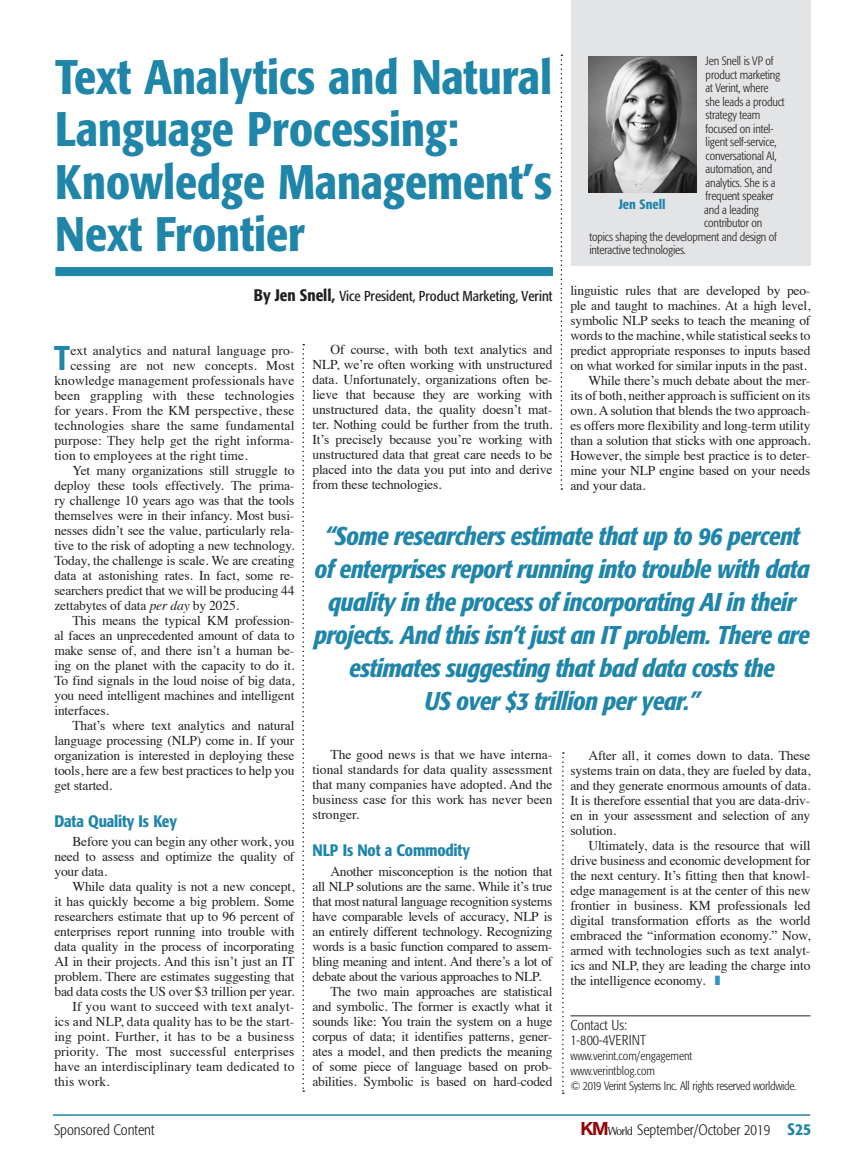
<style>
.page{position:relative;width:864px;height:1161px;background:#fff}
.page>*{position:absolute;margin:0;border:0;box-sizing:border-box;transform-origin:0 0}
.WP_Large_Head{font:500 condensed 48px/52.5px "Formata";color:#1f85a9}
.WP_Body_copy{font:700 condensed 36px "Nimbus San Nov T";color:#1f85a9}
.WP_Pull_Quote{font:italic 500 condensed 25.5px/33px "Formata";letter-spacing:-.02em;color:#1f85a9;text-align:center}
.WP_Subhead{font:500 condensed 16.5px "Formata";letter-spacing:-.01em;color:#1f85a9}
.t1{font:300 condensed 15px "Formata";color:#231f20}
.WP_Body_copy-2{font:condensed 14.25px "Formata";color:#231f20}
.WP_Author_bio{font:300 condensed 14.25px/15px "Formata";color:#231f20}
.WP_Body_copy-3{font:13.5px/15px "Times";letter-spacing:-.01em;color:#231f20;text-align:justify}
.WP_Body_copy-4{font:13.5px "Times";letter-spacing:.01em;color:#231f20}
.Gray_Box_Bio_name{font:500 condensed 13.5px "Formata";color:#1f85a9}
.Gray_Box_Bio{font:300 condensed 12px "Formata";letter-spacing:-.01em;color:#231f20}
.WP_Author_bio-2{font:300 condensed 12px/15px "Formata";letter-spacing:-.02em;color:#231f20}
.s1{font-weight:500;font-size:16.5px}
.s2{font-style:italic}
.s3{color:#3292c8}
.s4{font-family:"Nimbus San Nov T";font-weight:700;font-stretch:normal;font-size:19.5px;color:#940408}
.s5{font-family:"Rotis Semi Serif";font-weight:400;font-stretch:normal;font-size:12px}
.s6{font-weight:500;font-size:16.5px;color:#1f85a9}
</style>
<div class="page">
<hr style="left:53px;top:1114px;width:757px;height:2px;background:#1f85a9">
<svg style="left:562px;top:752px;width:2px;height:342px"></svg>
<svg style="left:561px;top:55px;width:1px;height:435px"></svg>
<hr style="left:570px;top:1016px;width:240px;height:1px;background:#231f20">
<svg style="left:302px;top:344px;width:2px;height:748px"></svg>
<div style="left:55px;top:267px;width:498px;height:9px;background:#1f85a9"></div>
<div style="left:571px;top:0;width:240px;height:265px;background:#e3e4e6"></div>
<img style="left:589px;top:56px;width:108px;height:136px">
<p class="Gray_Box_Bio" style="left:706px;top:54px;width:69px">Jen Snell is VP of</p>
<p class="Gray_Box_Bio" style="left:706px;top:67px;width:76px">product marketing</p>
<p class="Gray_Box_Bio" style="left:706px;top:81px;width:64px">at Verint, where</p>
<p class="Gray_Box_Bio" style="left:706px;top:94px;width:81px">she leads a product</p>
<p class="Gray_Box_Bio" style="left:706px;top:108px;width:56px">strategy team</p>
<p class="Gray_Box_Bio" style="left:706px;top:121px;width:69px">focused on intel-</p>
<p class="Gray_Box_Bio" style="left:706px;top:135px;width:72px">ligent self-service,</p>
<p class="Gray_Box_Bio" style="left:706px;top:148px;width:73px">conversational AI,</p>
<p class="Gray_Box_Bio" style="left:706px;top:162px;width:68px">automation, and</p>
<p class="Gray_Box_Bio" style="left:706px;top:175px;width:72px">analytics. She is a</p>
<p class="Gray_Box_Bio" style="left:706px;top:189px;width:70px">frequent speaker</p>
<p class="Gray_Box_Bio" style="left:704px;top:202px;width:56px">and a leading</p>
<p class="Gray_Box_Bio" style="left:704px;top:216px;width:60px">contributor on</p>
<p class="Gray_Box_Bio" style="left:589px;top:229px;width:189px">topics shaping the development and design of</p>
<p class="Gray_Box_Bio" style="left:589px;top:243px;width:98px">interactive technologies.</p>
<p class="WP_Large_Head" style="left:55px;top:50px;width:499px">Text Analytics and Natural<br>Language Processing:</p>
<p class="WP_Large_Head" style="left:55px;top:155px;width:499px">Knowledge Management’s<br>Next Frontier</p>
<p class="WP_Body_copy-2" style="left:254px;top:287px;width:300px"><span class="s1">By Jen Snell,</span> Vice President, Product Marketing, Verint</p>
<p class="Gray_Box_Bio_name" style="left:619px;top:196px;width:48px">Jen Snell</p>
<p class="WP_Body_copy-3" style="left:570px;top:281px;width:242px">linguistic rules that are developed by peo&shy;ple and taught to machines. At a high level, symbolic NLP seeks to teach the meaning of words to the machine, while statistical seeks to predict appropriate responses to inputs based on what worked for similar inputs in the past.</p>
<p class="WP_Body_copy-3" style="left:570px;top:371px;width:242px;text-indent:18px">While there’s much debate about the mer&shy;its of both, neither approach is sufficient on its own. A solution that blends the two approach&shy;es offers more flexibility and long-term utility than a solution that sticks with one approach.<br>However, the simple best practice is to deter&shy;mine your NLP engine based on your needs and your data.</p>
<p class="WP_Body_copy-3" style="left:312px;top:341px;width:242px;text-indent:18px">Of course, with both text analytics and NLP, we’re often working with unstructured data. Unfortunately, organizations often be&shy;lieve that because they are working with unstructured data, the quality doesn’t mat&shy;ter. Nothing could be further from the truth.<br>It’s precisely because you’re working with unstructured data that great care needs to be placed into the data you put into and derive from these technologies.</p>
<p class="WP_Body_copy" style="left:54px;top:336px;width:17px">T</p>
<p class="WP_Body_copy-4" style="left:70px;top:337px;width:225px">ext analytics and natural language pro-</p>
<p class="WP_Body_copy-4" style="left:70px;top:352px;width:226px">cessing are not new concepts. Most</p>
<p class="WP_Body_copy-4" style="left:54px;top:367px;width:242px">knowledge management professionals have</p>
<p class="WP_Body_copy-4" style="left:54px;top:382px;width:242px">been grappling with these technologies</p>
<p class="WP_Body_copy-4" style="left:54px;top:397px;width:241px">for years. From the KM perspective, these</p>
<p class="WP_Body_copy-4" style="left:54px;top:412px;width:242px">technologies share the same fundamental</p>
<p class="WP_Body_copy-4" style="left:54px;top:427px;width:241px">purpose: They help get the right informa-</p>
<p class="WP_Body_copy-4" style="left:54px;top:442px;width:195px">tion to employees at the right time.</p>
<p class="WP_Body_copy-3" style="left:54px;top:461px;width:242px;text-indent:18px">Yet many organizations still struggle to deploy these tools effectively. The prima&shy;ry challenge 10 years ago was that the tools themselves were in their infancy. Most busi&shy;nesses didn’t see the value, particularly rela&shy;tive to the risk of adopting a new technology.<br>Today, the challenge is scale. We are creating data at astonishing rates. In fact, some re&shy;searchers predict that we will be producing 44 zettabytes of data <span class="s2">per day</span> by 2025.</p>
<p class="WP_Body_copy-3" style="left:54px;top:611px;width:242px;text-indent:18px">This means the typical KM profession&shy;al faces an unprecedented amount of data to make sense of, and there isn’t a human be&shy;ing on the planet with the capacity to do it.<br>To find signals in the loud noise of big data, you need intelligent machines and intelligent interfaces.</p>
<p class="WP_Body_copy-3" style="left:54px;top:716px;width:242px;text-indent:18px">That’s where text analytics and natural language processing (NLP) come in. If your organization is interested in deploying these tools, here are a few best practices to help you get started.</p>
<p class="WP_Subhead" style="left:54px;top:811px;width:124px">Data Quality Is Key</p>
<p class="WP_Body_copy-3" style="left:54px;top:833px;width:242px;text-indent:18px">Before you can begin any other work, you need to assess and optimize the quality of your data.</p>
<p class="WP_Body_copy-3" style="left:54px;top:878px;width:242px;text-indent:18px">While data quality is not a new concept, it has quickly become a big problem. Some researchers estimate that up to 96 percent of enterprises report running into trouble with data quality in the process of incorporating AI in their projects. And this isn’t just an IT problem. There are estimates suggesting that bad data costs the US over $3 trillion per year.</p>
<p class="WP_Body_copy-3" style="left:54px;top:998px;width:242px;text-indent:18px">If you want to succeed with text analyt&shy;ics and NLP, data quality has to be the start&shy;ing point. Further, it has to be a business priority. The most successful enterprises have an interdisciplinary team dedicated to this work.</p>
<p class="WP_Pull_Quote" style="left:314px;top:519px;width:497px">“Some researchers estimate that up to 96 percent of enterprises report running into trouble with data quality in the process of incorporating AI in their projects. And this isn’t just an IT problem. There are estimates suggesting that bad data costs the<br>US over $3 trillion per year.”</p>
<p class="WP_Body_copy-3" style="left:312px;top:746px;width:242px;text-indent:18px">The good news is that we have interna&shy;tional standards for data quality assessment that many companies have adopted. And the business case for this work has never been stronger.</p>
<p class="WP_Subhead" style="left:312px;top:840px;width:159px">NLP Is Not a Commodity</p>
<p class="WP_Body_copy-3" style="left:312px;top:862px;width:242px;text-indent:18px">Another misconception is the notion that all NLP solutions are the same. While it’s true that most natural language recognition systems have comparable levels of accuracy, NLP is an entirely different technology. Recognizing words is a basic function compared to assem&shy;bling meaning and intent. And there’s a lot of debate about the various approaches to NLP.</p>
<p class="WP_Body_copy-3" style="left:312px;top:982px;width:242px;text-indent:18px">The two main approaches are statistical and symbolic. The former is exactly what it sounds like: You train the system on a huge corpus of data; it identifies patterns, gener&shy;ates a model, and then predicts the meaning of some piece of language based on prob&shy;abilities. Symbolic is based on hard-coded</p>
<p class="WP_Body_copy-3" style="left:570px;top:746px;width:242px;text-indent:18px">After all, it comes down to data. These systems train on data, they are fueled by data, and they generate enormous amounts of data.<br>It is therefore essential that you are data-driv&shy;en in your assessment and selection of any solution.</p>
<p class="WP_Body_copy-3" style="left:570px;top:836px;width:242px;text-indent:18px">Ultimately, data is the resource that will drive business and economic development for the next century. It’s fitting then that knowl&shy;edge management is at the center of this new frontier in business. KM professionals led digital transformation efforts as the world embraced the “information economy.” Now, armed with technologies such as text analyt&shy;ics and NLP, they are leading the charge into the intelligence economy. <span class="s3">❚</span></p>
<p class="WP_Author_bio" style="left:570px;top:1017px;width:77px">Contact Us:<br>1-800-4VERINT</p>
<p class="WP_Author_bio-2" style="left:570px;top:1048px;width:228px">www.verint.com/engagement<br>www.verintblog.com<br>© 2019 Verint Systems Inc. All rights reserved worldwide.</p>
<p class="t1" style="left:54px;top:1121px;width:102px">Sponsored Content</p>
<p class="t1" style="left:580px;top:1121px;width:232px"><span class="s4">KM</span><span class="s5">World</span> September/October 2019 <span class="s6">S25</span></p>
</div>
